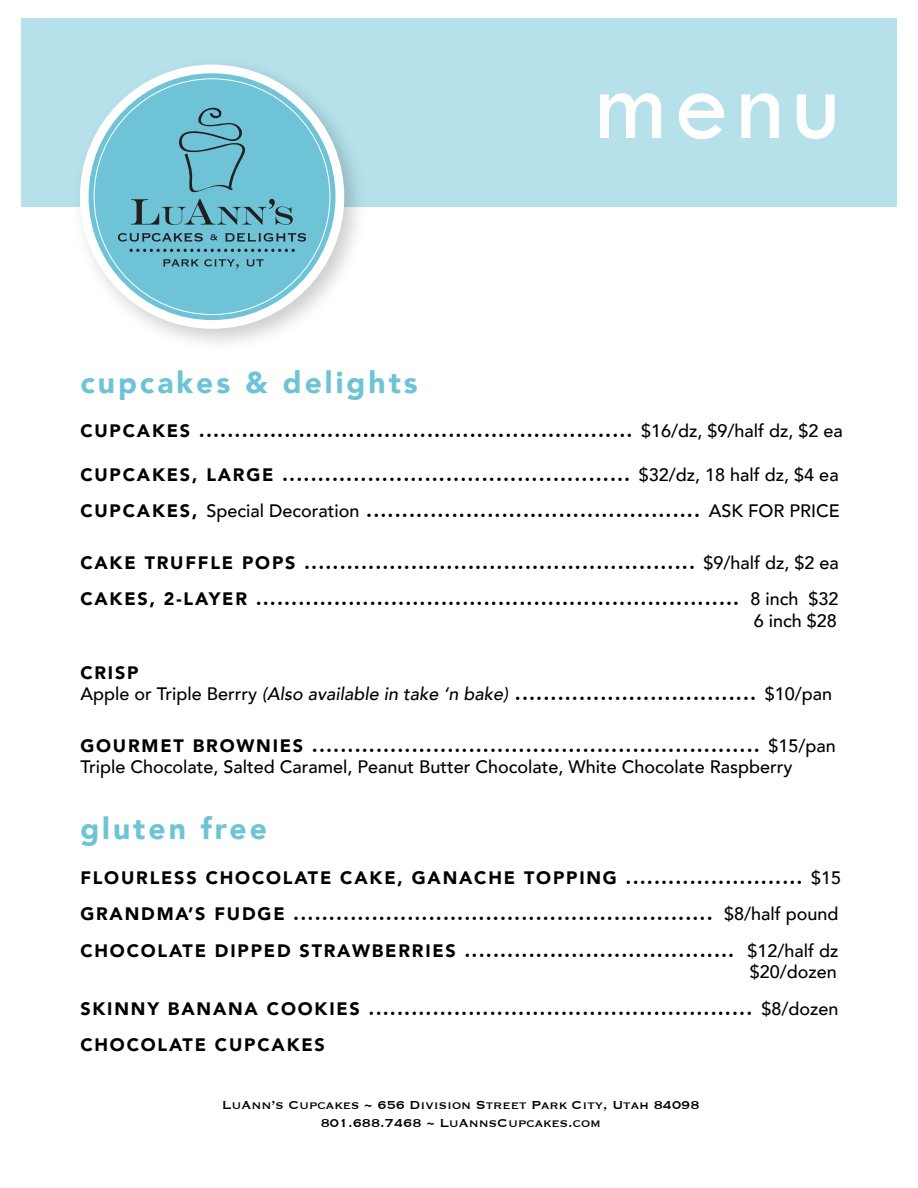
<style>
.page{position:relative;width:918px;height:1188px;background:#fff}
.page>*{position:absolute;margin:0;border:0;box-sizing:border-box;transform-origin:0 0}
.t1{font:108px "Tw Cen";color:#fff}
.t2{font:900 30px "Avenir";letter-spacing:.1em;color:#6ec4d6}
.t3{font:900 18px/36.6px "Avenir";letter-spacing:.1em;color:#000}
.t4{font:500 18px/21.6px "Avenir";color:#000}
.t5{font:15px/18px "Copperplate";color:#000;text-align:center}
.s1{font-weight:500}
.s2{font-weight:500;font-style:italic}
.s3{font-weight:900}
</style>
<div class="page">
<div style="left:21px;top:18px;width:876px;height:189px;background:#b6e1ea"></div>
<img style="left:80px;top:64px;width:278px;height:279px">
<div style="left:80px;top:65px;width:264px;height:264px;background:#fff;border-radius:50%"></div>
<div style="left:88px;top:73px;width:248px;height:247px;background:#6ec4d6;border-radius:50%"></div>
<svg style="left:118px;top:233px;width:85px;height:9px"></svg>
<svg style="left:210px;top:234px;width:7px;height:6px"></svg>
<svg style="left:225px;top:233px;width:81px;height:9px"></svg>
<svg style="left:163px;top:259px;width:76px;height:10px"></svg>
<svg style="left:246px;top:259px;width:17px;height:7px"></svg>
<svg style="left:131px;top:107px;width:162px;height:118px"></svg>
<svg style="left:130px;top:249px;width:165px;height:3px"></svg>
<h1 class="t1" style="left:595px;top:39px;width:246px">menu</h1>
<h2 class="t2" style="left:80px;top:357px;width:339px">cupcakes &amp; delights</h2>
<p class="t3" style="left:80px;top:412px;width:764px">CUPCAKES ............................................................. <span class="s1">$16/dz, $9/half dz, $2 ea</span></p>
<p class="t3" style="left:80px;top:456px;width:761px">CUPCAKES, LARGE ................................................. <span class="s1">$32/dz, 18 half dz, $4 ea<br></span>CUPCAKES, <span class="s1">Special Decoration</span> ............................................... <span class="s1">ASK FOR PRICE</span></p>
<p class="t3" style="left:80px;top:544px;width:760px">CAKE TRUFFLE POPS ....................................................... <span class="s1">$9/half dz, $2 ea<br></span>CAKES, 2-LAYER .................................................................... <span class="s1">8 inch $32</span></p>
<p class="t4" style="left:754px;top:609px;width:85px">6 inch $28</p>
<p class="t3" style="left:80px;top:661px;width:753px;line-height:21.6px">CRISP<br><span class="s1">Apple or Triple Berrry</span> <span class="s2">(Also available in take ‘n bake)</span> .................................. <span class="s1">$10/pan</span></p>
<p class="t4" style="left:80px;top:734px;width:757px"><span class="s3">GOURMET BROWNIES ...............................................................</span> $15/pan<br>Triple Chocolate, Salted Caramel, Peanut Butter Chocolate, White Chocolate Raspberry</p>
<h2 class="t2" style="left:80px;top:803px;width:188px">gluten free</h2>
<p class="t3" style="left:80px;top:858px;width:762px">FLOURLESS CHOCOLATE CAKE, GANACHE TOPPING ......................... <span class="s1">$15<br></span>GRANDMA’S FUDGE ........................................................... <span class="s1">$8/half pound<br></span>CHOCOLATE DIPPED STRAWBERRIES ...................................... <span class="s1">$12/half dz</span></p>
<p class="t3" style="left:80px;top:953px;width:760px;text-align:justify;text-indent:669px"><span class="s1">$20/dozen </span>SKINNY BANANA COOKIES ...................................................... <span class="s1">$8/dozen </span>CHOCOLATE CUPCAKES</p>
<p class="t5" style="left:222px;top:1096px;width:479px">LuAnn’s Cupcakes ~ 656 Division Street Park City, Utah 84098<br>801.688.7468 ~ LuAnnsCupcakes.com</p>
</div>
